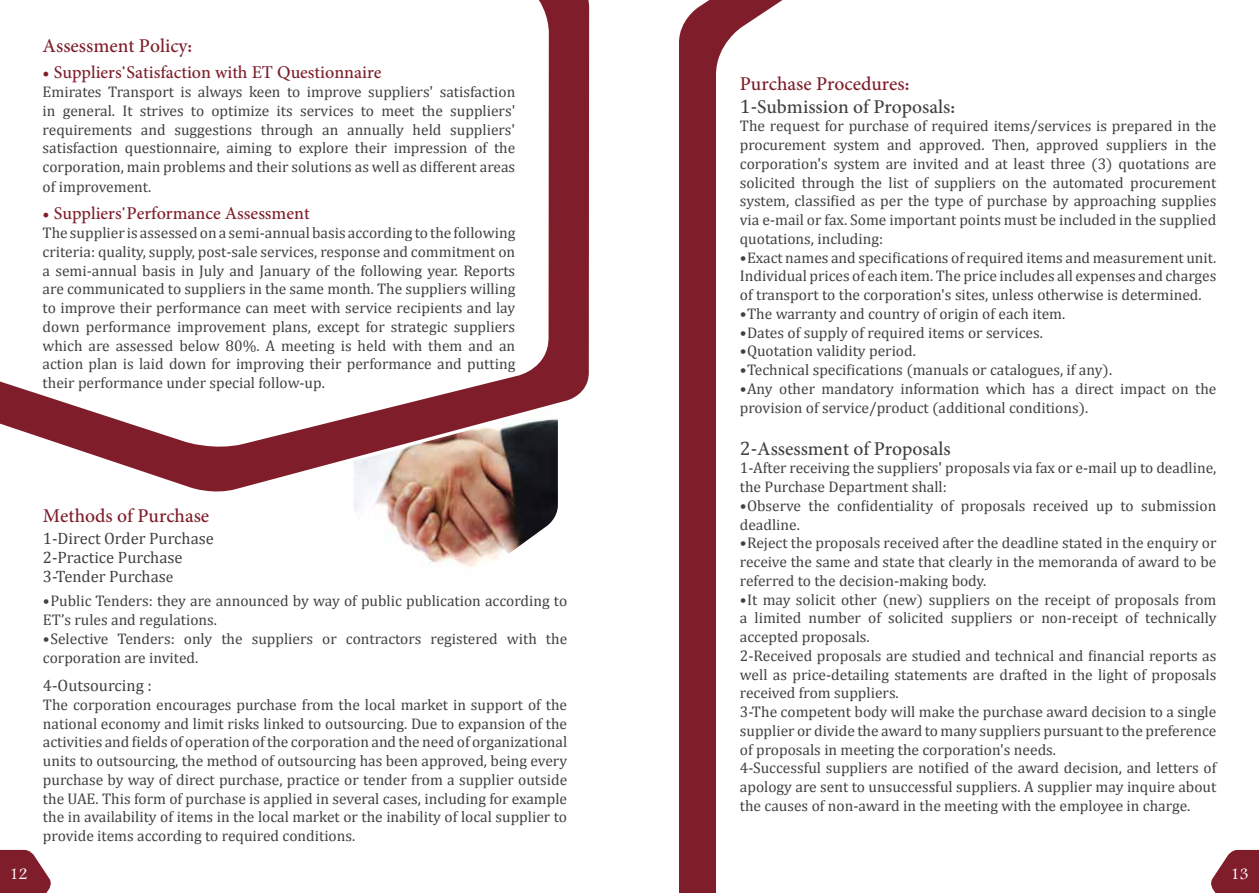
<style>
.page{position:relative;width:1259px;height:893px;background:#fff}
.page>*{position:absolute;margin:0;border:0;box-sizing:border-box;transform-origin:0 0}
.t1{font:500 19.5px/23.1px "Minion Pro";color:#414042}
.t2{font:500 19.5px "Minion Pro";color:#7f1e2a}
.t3{font:500 18px "Minion Pro";color:#7f1e2a}
.t4{font:16.5px/18.8px "Cambria Math";color:#414042}
.t5{font:16.5px "Footlight MT Light";color:#fff}
.t6{font:15.45px/18.8px "Cambria Math";color:#414042}
.s1{font-family:"GE Dinar Two"}
.s2{font-size:15.45px}
.s3{color:#7f1e2a}
.s4{font-family:"GE Dinar Two";color:#7f1e2a}
.s5{font-family:"Cambria Math";font-weight:400}
</style>
<div class="page">
<div style="left:679px;top:0;width:37px;height:893px;background:#7f1e2a"></div>
<svg style="left:82px;top:0;width:508px;height:567px"></svg>
<svg style="left:0;top:0;width:549px;height:451px"></svg>
<svg style="left:0;top:849px;width:51px;height:44px"></svg>
<svg style="left:1211px;top:849px;width:48px;height:44px"></svg>
<p class="t2" style="left:43px;top:33px;width:151px">Assessment Policy<span class="s1">:</span></p>
<p class="t3" style="left:43px;top:61px;width:340px">• Suppliers<span class="s1">'</span> Satisfaction with ET Questionnaire</p>
<p class="t6" style="left:43px;top:82px;width:474px;text-align:right">Emirates Transport is always keen to improve suppliers' satisfaction suppliers'</p>
<p class="t6" style="left:63px;top:101px;width:54px">general.</p>
<p class="t6" style="left:422px;top:101px;width:23px">the</p>
<p class="t6" style="left:122px;top:101px;width:12px">It</p>
<p class="t6" style="left:43px;top:101px;width:14px">in</p>
<p class="t6" style="left:140px;top:101px;width:45px">strives</p>
<p class="t6" style="left:211px;top:101px;width:60px">optimize</p>
<p class="t6" style="left:277px;top:101px;width:18px">its</p>
<p class="t6" style="left:300px;top:101px;width:55px">services</p>
<p class="t6" style="left:191px;top:101px;width:15px">to</p>
<p class="t6" style="left:361px;top:101px;width:15px">to</p>
<p class="t6" style="left:381px;top:101px;width:35px">meet</p>
<p class="t6" style="left:141px;top:120px;width:26px">and</p>
<p class="t6" style="left:261px;top:120px;width:54px">through</p>
<p class="t6" style="left:347px;top:120px;width:58px">annually</p>
<p class="t6" style="left:412px;top:120px;width:30px">held</p>
<p class="t6" style="left:450px;top:120px;width:67px">suppliers'</p>
<p class="t6" style="left:43px;top:120px;width:474px">requirements<br>satisfaction questionnaire, aiming to explore their impression of the corporation, main problems and their solutions as well as different areas of improvement.</p>
<p class="t3" style="left:43px;top:201px;width:268px">• Suppliers<span class="s1">'</span> Performance Assessment</p>
<p class="t6" style="left:43px;top:223px;width:474px;text-align:justify">Thesupplierisassessedonasemi-annualbasisaccordingtothefollowing criteria: quality, supply, post-sale services, response and commitment on a semi-annual basis in July and January of the following year. Reports are communicated to suppliers in the same month. The suppliers willing to improve their performance can meet with service recipients and lay down performance improvement plans, except for strategic suppliers which are assessed below 80%. A meeting is held with them and an action plan is laid down for improving their performance and putting their performance under special follow-up.</p>
<p class="t6" style="left:174px;top:120px;width:79px">suggestions</p>
<p class="t6" style="left:322px;top:120px;width:18px">an</p>
<p class="t5" style="left:10px;top:864px;width:20px">12</p>
<p class="t2" style="left:43px;top:503px;width:168px">Methods of Purchase</p>
<p class="t4" style="left:43px;top:529px;width:172px">1-Direct Order Purchase<br>2-Practice Purchase<br>3-Tender Purchas<span class="s2">e</span></p>
<p class="t6" style="left:43px;top:592px;width:526px">•Public Tenders: they are announced by way of public publication according to</p>
<p class="t6" style="left:43px;top:610px;width:176px">ET s’ rules and regulations.</p>
<p class="t6" style="left:546px;top:629px;width:23px">the</p>
<p class="t6" style="left:43px;top:629px;width:157px">•Selective<br>corporation are invited.</p>
<p class="t4" style="left:43px;top:676px;width:110px">4-Outsourcing :</p>
<p class="t6" style="left:43px;top:695px;width:526px;text-align:justify">The corporation encourages purchase from the local market in support of the national economy and limit risks linked to outsourcing. Due to expansion of the activitiesandfieldsofoperationofthecorporationandtheneedoforganizational units to outsourcing, the method of outsourcing has been approved, being every purchase by way of direct purchase, practice or tender from a supplier outside the UAE. This form of purchase is applied in several cases, including for example the in availability of items in the local market or the inability of local supplier to provide items according to required conditions.</p>
<p class="t6" style="left:117px;top:629px;width:59px">Tenders:</p>
<p class="t6" style="left:184px;top:629px;width:30px">only</p>
<p class="t6" style="left:221px;top:629px;width:23px">the</p>
<p class="t6" style="left:252px;top:629px;width:63px">suppliers</p>
<p class="t6" style="left:430px;top:629px;width:69px">registered</p>
<p class="t6" style="left:507px;top:629px;width:32px">with</p>
<p class="t6" style="left:346px;top:629px;width:77px">contractors</p>
<p class="t6" style="left:322px;top:629px;width:16px">or</p>
<p class="t1" style="left:740px;top:72px;width:217px"><span class="s3">Purchase Procedures</span><span class="s4">:<br></span><span class="s5">1-</span>Submission of Proposals<span class="s1">:</span></p>
<p class="t6" style="left:740px;top:117px;width:478px;text-align:right">The request for purchase of required items/services is prepared in the the</p>
<p class="t6" style="left:887px;top:135px;width:26px">and</p>
<p class="t6" style="left:919px;top:135px;width:67px">approved.</p>
<p class="t6" style="left:992px;top:135px;width:39px">Then,</p>
<p class="t6" style="left:1036px;top:135px;width:64px">approved</p>
<p class="t6" style="left:1106px;top:135px;width:63px">suppliers</p>
<p class="t6" style="left:1175px;top:135px;width:14px">in</p>
<p class="t6" style="left:740px;top:135px;width:478px">procurement<br>corporation s' system are invited and at least three (3) quotations are solicited through the list of suppliers on the automated procurement system, classified as per the type of purchase by approaching supplies via -e mail or fax. Some important points must be included in the supplied quotations, including:</p>
<p class="t6" style="left:740px;top:248px;width:478px;text-align:justify">•Exact names and specifications of required items and measurement unit.<br>Individual prices of each item. The price includes all expenses and charges of transport to the corporation s' sites, unless otherwise is determined.</p>
<p class="t6" style="left:740px;top:304px;width:327px">•The warranty and country of origin of each item.</p>
<p class="t6" style="left:740px;top:323px;width:304px">•Dates of supply of required items or services.</p>
<p class="t6" style="left:740px;top:342px;width:178px">•Quotation validity period.</p>
<p class="t6" style="left:740px;top:361px;width:374px">•Technical specifications (manuals or catalogues if, any .(</p>
<p class="t6" style="left:740px;top:379px;width:478px">•Any other mandatory information which has a direct impact on the provision of service/product (additional conditions .(</p>
<p class="t1" style="left:740px;top:437px;width:212px"><span class="s5">2-</span>Assessment of Proposals</p>
<p class="t6" style="left:740px;top:459px;width:478px">1-After receiving the suppliers' proposals via fax or -e mail up to deadline,</p>
<p class="t6" style="left:740px;top:477px;width:208px">the Purchase Department shall:</p>
<p class="t6" style="left:1141px;top:496px;width:77px">submission</p>
<p class="t6" style="left:833px;top:135px;width:48px">system</p>
<p class="t6" style="left:837px;top:496px;width:97px">confidentiality</p>
<p class="t6" style="left:940px;top:496px;width:14px">of</p>
<p class="t6" style="left:740px;top:496px;width:63px">•Observe deadline.</p>
<p class="t6" style="left:740px;top:534px;width:478px;text-align:justify">•Reject the proposals received after the deadline stated in the enquiry or receive the same and state that clearly in the memoranda of award to be referred to the decision-making body.</p>
<p class="t6" style="left:740px;top:590px;width:478px;text-align:right">•It may solicit other (new) suppliers on the receipt of proposals from technically</p>
<p class="t6" style="left:808px;top:496px;width:23px">the</p>
<p class="t6" style="left:960px;top:496px;width:66px">proposals</p>
<p class="t6" style="left:1033px;top:496px;width:57px">received</p>
<p class="t6" style="left:1120px;top:496px;width:15px">to</p>
<p class="t6" style="left:1096px;top:496px;width:19px">up</p>
<p class="t6" style="left:868px;top:609px;width:14px">of</p>
<p class="t6" style="left:1125px;top:609px;width:14px">of</p>
<p class="t6" style="left:754px;top:609px;width:48px">limited</p>
<p class="t6" style="left:808px;top:609px;width:54px">number</p>
<p class="t6" style="left:888px;top:609px;width:57px">solicited</p>
<p class="t6" style="left:951px;top:609px;width:63px">suppliers</p>
<p class="t6" style="left:1041px;top:609px;width:78px">non-receipt</p>
<p class="t6" style="left:740px;top:609px;width:478px">a<br>accepted proposals.<br>2-Received proposals are studied and technical and financial reports as well as price-detailing statements are drafted in the light of proposals received from suppliers.<br>3-The competent body will make the purchase award decision to a single supplier or divide the award to many suppliers pursuant to the preference of proposals in meeting the corporation s' needs.<br>4-Successful suppliers are notified of the award decision, and letters of apology are sent to unsuccessful suppliers A. supplier may inquire about the causes of non-award in the meeting with the employee in charge.</p>
<p class="t6" style="left:1019px;top:609px;width:16px">or</p>
<p class="t5" style="left:1230px;top:864px;width:20px">13</p>
</div>
